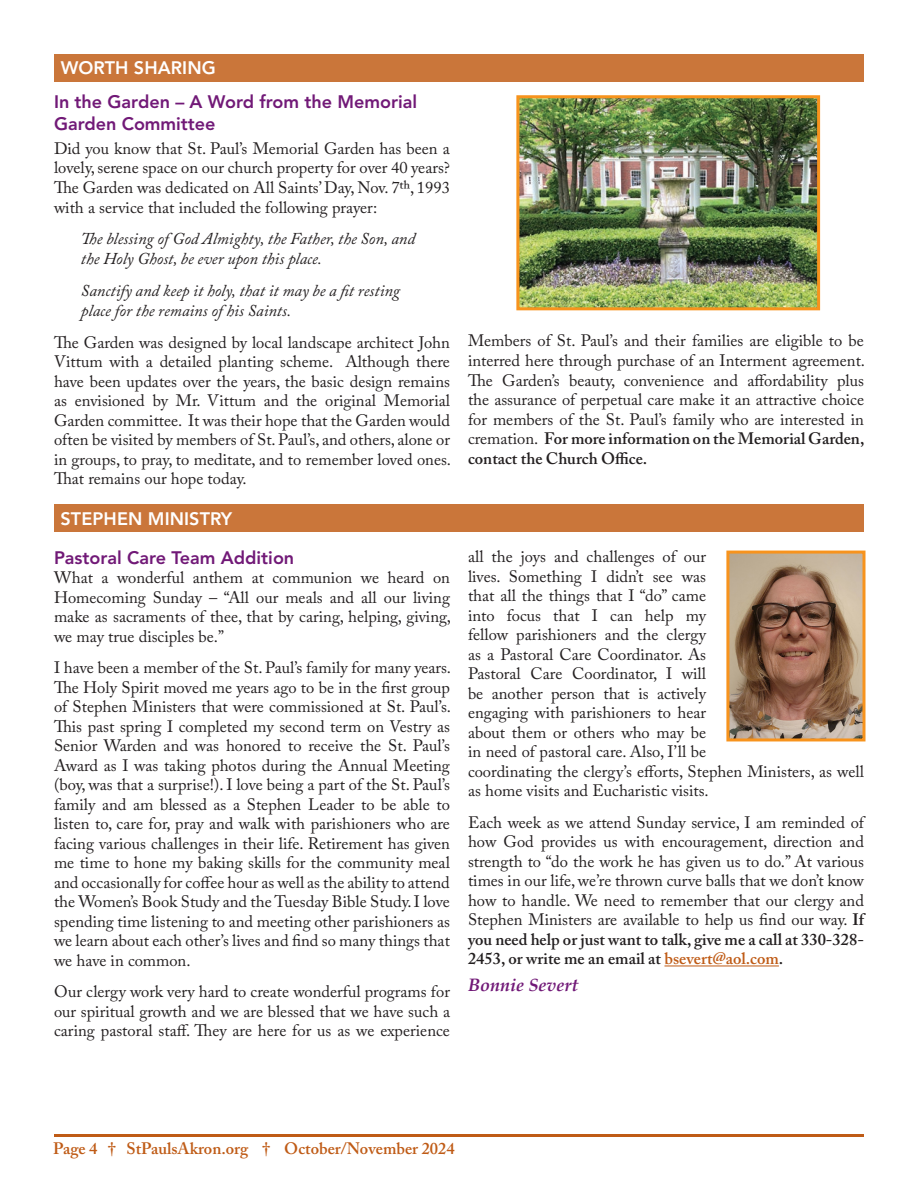
<style>
.page{position:relative;width:918px;height:1188px;background:#fff}
.page>*{position:absolute;margin:0;border:0;box-sizing:border-box;transform-origin:0 0}
.t1{font:800 18px/21.6px "Avenir LT Std";color:#711977}
.t2{font:800 18px "Avenir LT Std";letter-spacing:.005em;color:#fff}
.t3{font:italic 700 18px "Palatino";color:#711977}
.t4{font:16.5px/19.5px "Adobe Caslon Pro";color:#231f20;text-align:justify}
.t5{font:italic 16.5px/19.8px "Adobe Caslon Pro";color:#231f20}
.Body_Copy_Style{font:600 16.5px "Adobe Caslon Pro";color:#bf5b16}
.s1{font-weight:600}
.s2{font-weight:600;color:#bf5b16}
</style>
<div class="page">
<hr style="left:54px;top:1134px;width:810px;height:3px;background:#bf5b16">
<div style="left:54px;top:54px;width:810px;height:27px;background:#ca763a"></div>
<hr style="left:664px;top:966px;width:115px;height:1px;background:#bf5b16">
<div style="left:54px;top:504px;width:810px;height:27px;background:#ca763a"></div>
<img style="left:520px;top:99px;width:296px;height:207px">
<div style="left:516px;top:95px;width:304px;height:215px;border:3px solid #f7931d"></div>
<img style="left:730px;top:555px;width:132px;height:182px">
<div style="left:726px;top:551px;width:140px;height:190px;border:3px solid #f7931d"></div>
<p class="t2" style="left:61px;top:57px;width:157px">WORTH SHARING</p>
<p class="t1" style="left:54px;top:91px;width:365px">In the Garden – A Word from the Memorial<br>Garden Committee</p>
<p class="t4" style="left:54px;top:138px;width:397px">Did you know that St. Paul’s Memorial Garden has been a lovely, serene space on our church property for over 40 years?<br>The Garden was dedicated on All Saints’ Day, Nov. 7th, 1993 with a service that included the following prayer:</p>
<p class="t5" style="left:81px;top:229px;width:336px">The blessing of God Almighty, the Father, the Son, and the Holy Ghost, be ever upon this place.</p>
<p class="t5" style="left:81px;top:280px;width:321px">Sanctify and keep it holy, that it may be a fit resting place for the remains of his Saints.</p>
<p class="t4" style="left:54px;top:332px;width:399px;text-align:left">The Garden was designed by local landscape architect John Vittum with a detailed planting scheme. Although there have been updates over the years, the basic design remains as envisioned by Mr. Vittum and the original Memorial Garden committee. It was their hope that the Garden would often be visited by members of St. Paul’s, and others, alone or in groups, to pray, to meditate, and to remember loved ones.<br>That remains our hope today.</p>
<p class="t4" style="left:468px;top:331px;width:399px">Members of St. Paul’s and their families are eligible to be interred here through purchase of an Interment agreement.<br>The Garden’s beauty, convenience and affordability plus the assurance of perpetual care make it an attractive choice for members of the St. Paul’s family who are interested in cremation. <span class="s1">For more information on the Memorial Garden, contact the Church Office.</span></p>
<p class="t2" style="left:61px;top:508px;width:173px">STEPHEN MINISTRY</p>
<p class="t1" style="left:54px;top:547px;width:242px">Pastoral Care Team Addition</p>
<p class="t4" style="left:54px;top:568px;width:399px">What a wonderful anthem at communion we heard on Homecoming Sunday – “All our meals and all our living make as sacraments of thee, that by caring, helping, giving, we may true disciples be.”</p>
<p class="t4" style="left:54px;top:658px;width:399px;text-align:left">I have been a member of the St. Paul’s family for many years.<br>The Holy Spirit moved me years ago to be in the first group of Stephen Ministers that were commissioned at St. Paul’s.<br>This past spring I completed my second term on Vestry as Senior Warden and was honored to receive the St. Paul’s Award as I was taking photos during the Annual Meeting (boy, was that a surprise!). I love being a part of the St. Paul’s family and am blessed as a Stephen Leader to be able to listen to, care for, pray and walk with parishioners who are facing various challenges in their life. Retirement has given me time to hone my baking skills for the community meal and occasionally for coffee hour as well as the ability to attend the Women’s Book Study and the Tuesday Bible Study. I love spending time listening to and meeting other parishioners as we learn about each other’s lives and find so many things that we have in common.</p>
<p class="t4" style="left:54px;top:982px;width:398px">Our clergy work very hard to create wonderful programs for our spiritual growth and we are blessed that we have such a caring pastoral staff. They are here for us as we experience</p>
<p class="t4" style="left:468px;top:547px;width:398px;text-align:left">all the joys and challenges of our<br>lives. Something I didn’t see was<br>that all the things that I “do” came<br>into focus that I can help my<br>fellow parishioners and the clergy<br>as a Pastoral Care Coordinator. As<br>Pastoral Care Coordinator, I will<br>be another person that is actively<br>engaging with parishioners to hear<br>about them or others who may be<br>in need of pastoral care. Also, I’ll be<br>coordinating the clergy’s efforts, Stephen Ministers, as well as home visits and Eucharistic visits.</p>
<p class="t4" style="left:468px;top:812px;width:398px;text-align:left">Each week as we attend Sunday service, I am reminded of how God provides us with encouragement, direction and strength to “do the work he has given us to do.” At various times in our life, we’re thrown curve balls that we don’t know how to handle. We need to remember that our clergy and Stephen Ministers are available to help us find our way. <span class="s1">If you need help or just want to talk, give me a call at 330-328- 2453, or write me an email at</span> <span class="s2">bsevert@aol.com</span><span class="s1">.</span></p>
<p class="t3" style="left:468px;top:970px;width:112px">Bonnie Severt</p>
<p class="Body_Copy_Style" style="left:53px;top:1139px;width:403px">Page 4 † StPaulsAkron.org † October/November 2024</p>
</div>
